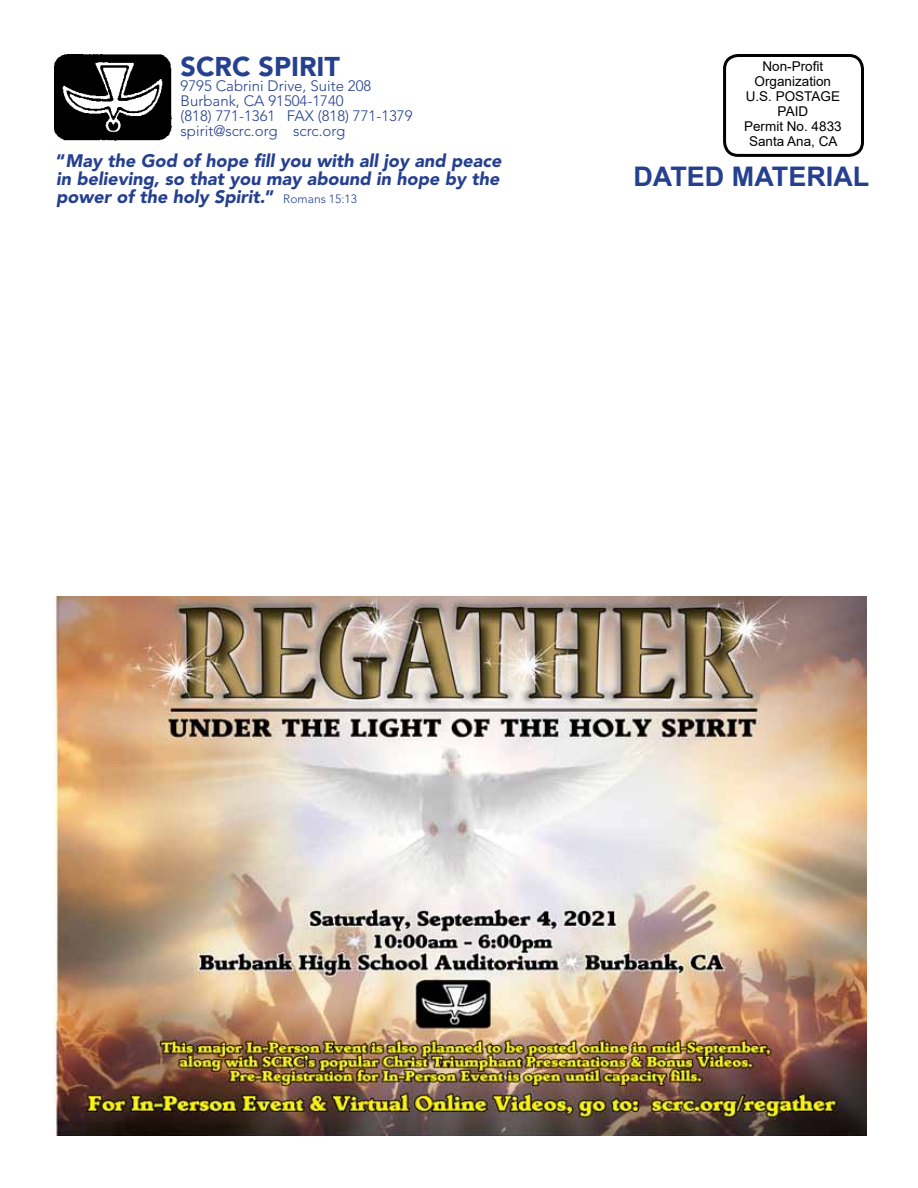
<style>
.page{position:relative;width:918px;height:1188px;background:#fff}
.page>*{position:absolute;margin:0;border:0;box-sizing:border-box;transform-origin:0 0}
.t1{font:700 27px "Arial";color:#25408f}
.t2{font:900 27px "Avenir LT Std";color:#25408f}
.t3{font:italic 900 18px/18px "Avenir LT Std";color:#25408f;text-align:justify}
.t4{font:300 15px/15px "Avenir LT Std";color:#25408f}
.t5{font:13.5px/15px "Arial";color:#000;text-align:center}
.s1{font-style:normal}
.s2{font-weight:300;font-style:normal;font-size:12px}
</style>
<div class="page">
<div style="left:723px;top:54px;width:141px;height:103px;border:3px solid #000;border-radius:14px"></div>
<img style="left:54px;top:55px;width:118px;height:85px">
<img style="left:54px;top:596px;width:812px;height:540px">
<h1 class="t2" style="left:181px;top:50px;width:161px">SCRC SPIRIT</h1>
<p class="t4" style="left:181px;top:78px;width:233px">9795 Cabrini Drive, Suite 208<br>Burbank, CA 91504-1740<br>(818) 771-1361 FAX (818) 771-1379 spirit@scrc.org scrc.org</p>
<p class="t3" style="left:56px;top:152px;width:447px"><span class="s1">“</span>May the God of hope fill you with all joy and peace in believing, so that you may abound in hope by the power of the holy Spirit.<span class="s1">”</span> <span class="s2">Romans 15:13</span></p>
<p class="t5" style="left:744px;top:59px;width:99px">Non-Profit<br>Organization<br>U.S. POSTAGE<br>PAID<br>Permit No. 4833<br>Santa Ana, CA</p>
<h1 class="t1" style="left:633px;top:157px;width:237px">DATED MATERIAL</h1>
</div>
